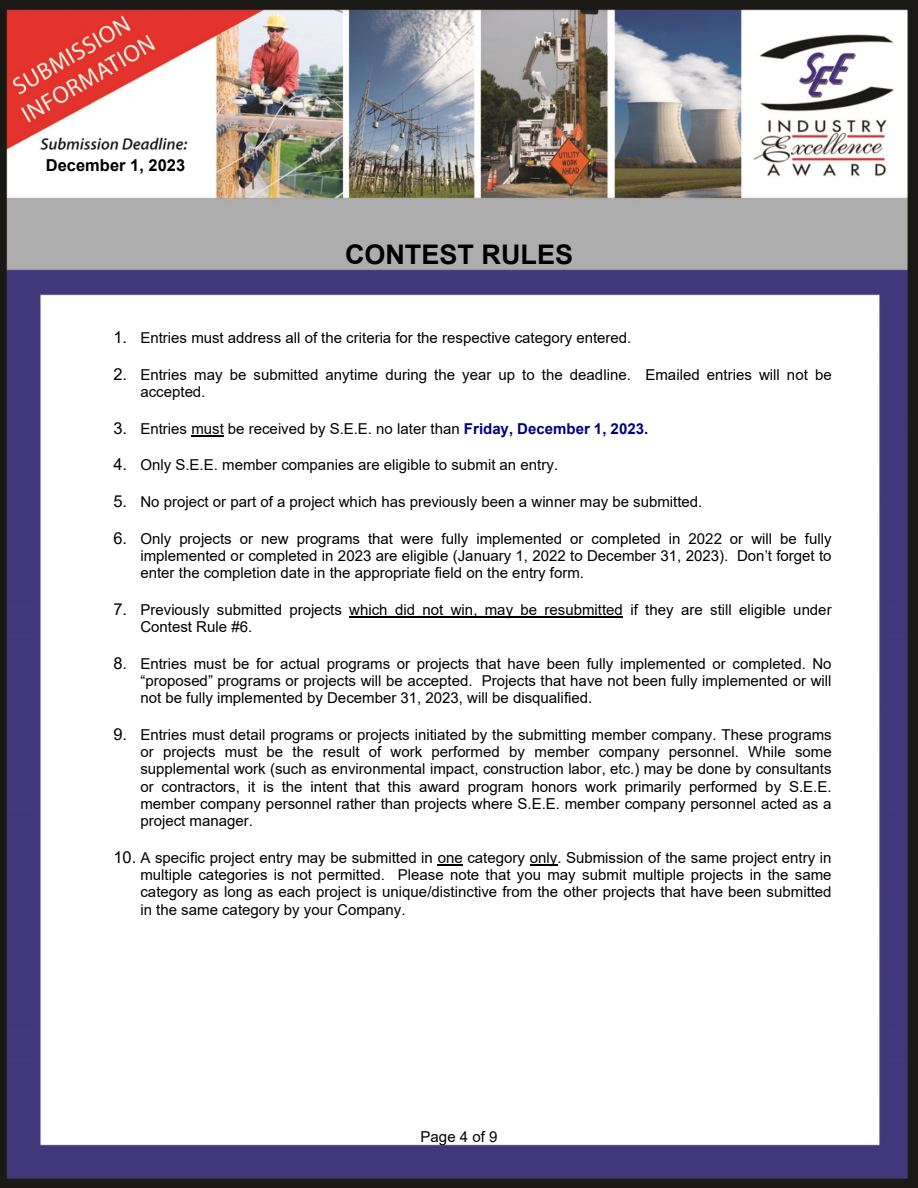
<style>
.page{position:relative;width:918px;height:1188px;background:#fff}
.page>*{position:absolute;margin:0;border:0;box-sizing:border-box;transform-origin:0 0}
.t1{font:700 27px "Arial";color:#000}
.t2{font:700 16.5px "Arial";color:#000}
.t3{font:15px/17.2px "Arial";color:#000;text-align:justify}
.s1{font-size:16.5px}
.s2{font-weight:700;color:#000080}
.s3{font-style:inherit}
</style>
<div class="page">
<img style="left:0;top:0;width:918px;height:1188px">
<hr style="left:191px;top:435px;width:33px;height:1px;background:#000">
<hr style="left:349px;top:616px;width:274px;height:2px;background:#000">
<hr style="left:438px;top:864px;width:25px;height:2px;background:#000">
<hr style="left:530px;top:864px;width:27px;height:2px;background:#000">
<p class="t2" style="left:46px;top:156px;width:141px">December 1, 2023</p>
<p class="t1" style="left:345px;top:239px;width:230px">CONTEST RULES</p>
<p class="t3" style="left:113px;top:329px;width:520px"><span class="s1">1.</span> Entries must address all of the criteria for the respective category entered.</p>
<p class="t3" style="left:140px;top:366px;width:693px;text-indent:-27px"><span class="s1">2.</span> Entries may be submitted anytime during the year up to the deadline. Emailed entries will not be accepted.</p>
<p class="t3" style="left:113px;top:420px;width:536px"><span class="s1">3.</span> Entries must be received by S.E.E. no later than <span class="s2">Friday, December 1, 2023.</span></p>
<p class="t3" style="left:113px;top:457px;width:446px"><span class="s1">4.</span> Only S.E.E. member companies are eligible to submit an entry.</p>
<p class="t3" style="left:113px;top:493px;width:591px"><span class="s1">5.</span> No project or part of a project which has previously been a winner may be submitted.</p>
<p class="t3" style="left:140px;top:530px;width:693px;text-indent:-27px"><span class="s1">6.</span> Only projects or new programs that were fully implemented or completed in 2022 or will be fully implemented or completed in 2023 are eligible (January 1, 2022 to December 31, 2023). Don’t forget to enter the completion date in the appropriate field on the entry form.</p>
<p class="t3" style="left:140px;top:601px;width:693px;text-indent:-27px"><span class="s1">7.</span> Previously submitted projects which did not win, may be resubmitted if they are still eligible under<br>Contest Rule #<span class="s3">6</span>.</p>
<p class="t3" style="left:140px;top:655px;width:693px;text-indent:-27px"><span class="s1">8.</span> Entries must be for actual programs or projects that have been fully implemented or completed. No “proposed” programs or projects will be accepted. Projects that have not been fully implemented or will not be fully implemented by December 31, 2023, will be disqualified.</p>
<p class="t3" style="left:140px;top:726px;width:693px;text-indent:-27px"><span class="s1">9.</span> Entries must detail programs or projects initiated by the submitting member company. These programs or projects must be the result of work performed by member company personnel. While some supplemental work (such as environmental impact, construction labor, etc.) may be done by consultants or contractors, it is the intent that this award program honors work primarily performed by S.E.E. member company personnel rather than projects where S.E.E. member company personnel acted as a project manager.</p>
<p class="t3" style="left:140px;top:849px;width:693px;text-indent:-27px"><span class="s1">10.</span> A specific project entry may be submitted in one category only. Submission of the same project entry in multiple categories is not permitted. Please note that you may submit multiple projects in the same category as long as each project is unique/distinctive from the other projects that have been submitted in the same category by your Company.</p>
<p class="t3" style="left:421px;top:1128px;width:78px">Page 4 of 9</p>
</div>
